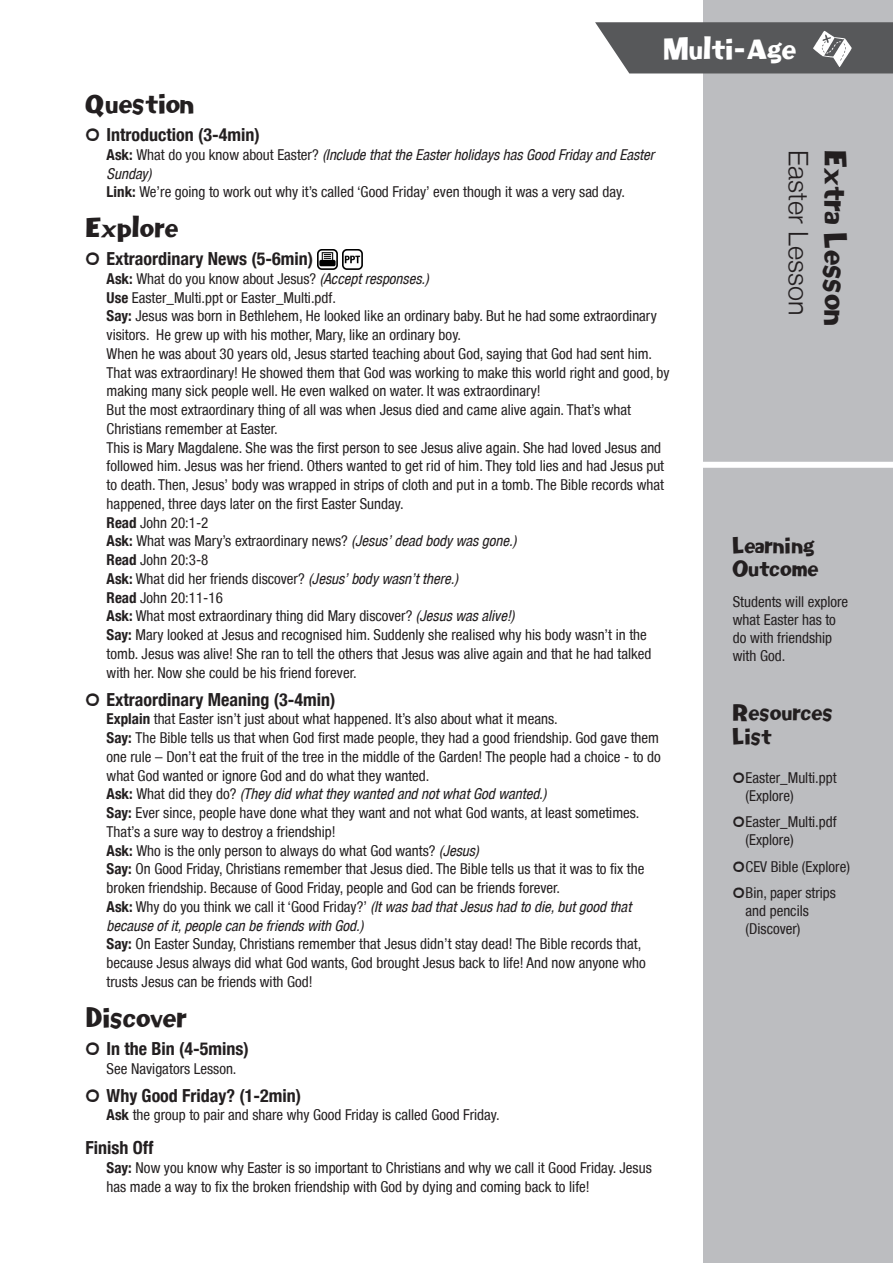
<style>
.page{position:relative;width:893px;height:1263px;background:#fff}
.page>*{position:absolute;margin:0;border:0;box-sizing:border-box;transform-origin:0 0}
.t1{font:300 27px "Helvetica Neue LT";color:#231f20}
.t2{font:27px "Phoenix Chunky";color:#231f20}
.t3{font:25.5px "Phoenix Chunky";color:#fff}
.Body_Header{font:24px "Phoenix Chunky";color:#231f20}
.Lesson_Sidebar_Heade{font:19.5px/23.4px "Phoenix Chunky";color:#231f20}
.Finish_Off{font:700 condensed 18px "Helvetica Neue LT";color:#231f20}
.Body_indent_smaller{font:condensed 15px/18.8px "Helvetica Neue LT";color:#231f20}
.Body_indent_smaller-2{font:italic condensed 15px/18.8px "Helvetica Neue LT";color:#231f20}
.Lesson_Page_learning{font:condensed 15px/18px "Helvetica Neue LT";color:#231f20}
.s1{font-family:"Bloomsbury Sans";font-weight:400;font-stretch:normal}
.s2{font-weight:700;font-style:normal}
.s3{font-style:normal}
.s4{font-weight:700}
.s5{font-style:italic}
.s6{font-family:"Bloomsbury Sans";font-stretch:normal}
</style>
<div class="page">
<div style="left:703px;top:0;width:190px;height:1263px;background:#bcbdc0"></div>
<div style="left:688px;top:462px;width:205px;height:6px;background:#fff"></div>
<svg style="left:595px;top:22px;width:298px;height:51px;background:#676769"></svg>
<img style="left:317px;top:249px;width:21px;height:21px">
<img style="left:342px;top:249px;width:21px;height:21px">
<h2 class="t3" style="left:663px;top:34px;width:134px">Multi-Age</h2>
<p class="Body_Header" style="left:85px;top:89px;width:110px">Question</p>
<p class="Finish_Off" style="left:85px;top:124px;width:176px"><span class="s1">O</span> Introduction (3-4min)</p>
<p class="Body_indent_smaller-2" style="left:107px;top:145px;width:549px"><span class="s2">Ask:</span> <span class="s3">What do you know about Easter?</span> (Include that the Easter holidays has Good Friday and Easter<br>Sunday)</p>
<p class="Body_indent_smaller" style="left:107px;top:183px;width:520px"><span class="s4">Link:</span> We’re going to work out why it’s called ‘Good Friday’ even though it was a very sad day.</p>
<p class="Body_Header" style="left:85px;top:213px;width:94px">Explore</p>
<p class="Finish_Off" style="left:85px;top:248px;width:229px"><span class="s1">O</span> Extraordinary News (5-6min)</p>
<p class="Body_indent_smaller" style="left:107px;top:269px;width:323px"><span class="s4">Ask:</span> What do you know about Jesus? <span class="s5">(Accept responses.)</span></p>
<p class="Body_indent_smaller" style="left:107px;top:288px;width:231px"><span class="s4">Use</span> Easter_Multi.ppt or Easter_Multi.pdf.</p>
<p class="Body_indent_smaller" style="left:107px;top:307px;width:552px"><span class="s4">Say:</span> Jesus was born in Bethlehem, He looked like an ordinary baby. But he had some extraordinary visitors. He grew up with his mother, Mary, like an ordinary boy.</p>
<p class="Body_indent_smaller" style="left:107px;top:344px;width:564px">When he was about 30 years old, Jesus started teaching about God, saying that God had sent him.<br>That was extraordinary! He showed them that God was working to make this world right and good, by making many sick people well. He even walked on water. It was extraordinary!</p>
<p class="Body_indent_smaller" style="left:107px;top:400px;width:526px">But the most extraordinary thing of all was when Jesus died and came alive again. That’s what<br>Christians remember at Easter.</p>
<p class="Body_indent_smaller" style="left:107px;top:438px;width:559px">This is Mary Magdalene. She was the first person to see Jesus alive again. She had loved Jesus and followed him. Jesus was her friend. Others wanted to get rid of him. They told lies and had Jesus put to death. Then, Jesus’ body was wrapped in strips of cloth and put in a tomb. The Bible records what happened, three days later on the first Easter Sunday.</p>
<p class="Body_indent_smaller" style="left:107px;top:513px;width:103px"><span class="s4">Read</span> John 20:1-2</p>
<p class="Body_indent_smaller" style="left:107px;top:532px;width:411px"><span class="s4">Ask:</span> What was Mary’s extraordinary news? <span class="s5">(Jesus’ dead body was gone.)</span></p>
<p class="Body_indent_smaller" style="left:107px;top:550px;width:103px"><span class="s4">Read</span> John 20:3-8</p>
<p class="Body_indent_smaller" style="left:107px;top:569px;width:353px"><span class="s4">Ask:</span> What did her friends discover? <span class="s5">(Jesus’ body wasn’t there.)</span></p>
<p class="Body_indent_smaller" style="left:107px;top:588px;width:118px"><span class="s4">Read</span> John 20:11-16</p>
<p class="Body_indent_smaller" style="left:107px;top:607px;width:409px"><span class="s4">Ask:</span> What most extraordinary thing did Mary discover? <span class="s5">(Jesus was alive!)</span></p>
<p class="Body_indent_smaller" style="left:107px;top:625px;width:546px"><span class="s4">Say:</span> Mary looked at Jesus and recognised him. Suddenly she realised why his body wasn’t in the tomb. Jesus was alive! She ran to tell the others that Jesus was alive again and that he had talked with her. Now she could be his friend forever.</p>
<p class="Finish_Off" style="left:85px;top:688px;width:251px"><span class="s1">O</span> Extraordinary Meaning (3-4min)</p>
<p class="Body_indent_smaller" style="left:107px;top:710px;width:453px"><span class="s4">Explain</span> that Easter isn’t just about what happened. It’s also about what it means.</p>
<p class="Body_indent_smaller" style="left:107px;top:728px;width:556px;text-align:justify"><span class="s4">Say:</span> The Bible tells us that when God first made people, they had a good friendship. God gave them one rule – Don’t eat the fruit of the tree in the middle of the Garden! The people had a choice - to do what God wanted or ignore God and do what they wanted.</p>
<p class="Body_indent_smaller-2" style="left:107px;top:785px;width:441px"><span class="s2">Ask:</span> <span class="s3">What did they do?</span> (They did what they wanted and not what God wanted.)</p>
<p class="Body_indent_smaller" style="left:107px;top:803px;width:534px"><span class="s4">Say:</span> Ever since, people have done what they want and not what God wants, at least sometimes.<br>That’s a sure way to destroy a friendship!</p>
<p class="Body_indent_smaller" style="left:107px;top:841px;width:373px"><span class="s4">Ask:</span> Who is the only person to always do what God wants? <span class="s5">(Jesus)</span></p>
<p class="Body_indent_smaller" style="left:107px;top:860px;width:539px"><span class="s4">Say:</span> On Good Friday, Christians remember that Jesus died. The Bible tells us that it was to fix the broken friendship. Because of Good Friday, people and God can be friends forever.</p>
<p class="Body_indent_smaller-2" style="left:107px;top:897px;width:526px"><span class="s2">Ask:</span> <span class="s3">Why do you think we call it ‘Good Friday?’</span> (It was bad that Jesus had to die, but good that because of it, people can be friends with God.)</p>
<p class="Body_indent_smaller" style="left:107px;top:935px;width:541px"><span class="s4">Say:</span> On Easter Sunday, Christians remember that Jesus didn’t stay dead! The Bible records that, because Jesus always did what God wants, God brought Jesus back to life! And now anyone who trusts Jesus can be friends with God!</p>
<p class="Body_Header" style="left:85px;top:1003px;width:103px">Discover</p>
<p class="Finish_Off" style="left:85px;top:1037px;width:165px"><span class="s1">O</span> In the Bin (4-5mins)</p>
<p class="Body_indent_smaller" style="left:107px;top:1059px;width:131px">See Navigators Lesson.</p>
<p class="Finish_Off" style="left:85px;top:1084px;width:217px"><span class="s1">O</span> Why Good Friday? (1-2min)</p>
<p class="Body_indent_smaller" style="left:107px;top:1105px;width:394px"><span class="s4">Ask</span> the group to pair and share why Good Friday is called Good Friday.</p>
<p class="Finish_Off" style="left:85px;top:1137px;width:69px">Finish Off</p>
<p class="Body_indent_smaller" style="left:107px;top:1158px;width:547px"><span class="s4">Say:</span> Now you know why Easter is so important to Christians and why we call it Good Friday. Jesus has made a way to fix the broken friendship with God by dying and coming back to life!</p>
<p class="t1" style="left:815px;top:150px;width:167px;rotate:90deg">Easter Lesson</p>
<p class="t2" style="left:852px;top:150px;width:177px;rotate:90deg">Extra Lesson</p>
<p class="Lesson_Sidebar_Heade" style="left:733px;top:534px;width:87px">Learning<br>Outcome</p>
<p class="Lesson_Page_learning" style="left:733px;top:592px;width:117px">Students will explore what Easter has to do with friendship with God.</p>
<p class="Lesson_Sidebar_Heade" style="left:733px;top:702px;width:102px">Resources<br>List</p>
<p class="Body_indent_smaller" style="left:746px;top:768px;width:93px;line-height:18px;text-indent:-13px"><span class="s6">O</span>Easter_Multi.ppt (Explore)</p>
<p class="Body_indent_smaller" style="left:746px;top:813px;width:93px;line-height:18px;text-indent:-13px"><span class="s6">O</span>Easter_Multi.pdf (Explore)</p>
<p class="Body_indent_smaller" style="left:733px;top:857px;width:119px"><span class="s6">O</span>CEV Bible (Explore)</p>
<p class="Body_indent_smaller" style="left:746px;top:884px;width:92px;line-height:18px;text-indent:-13px"><span class="s6">O</span>Bin, paper strips and pencils (Discover)</p>
</div>
